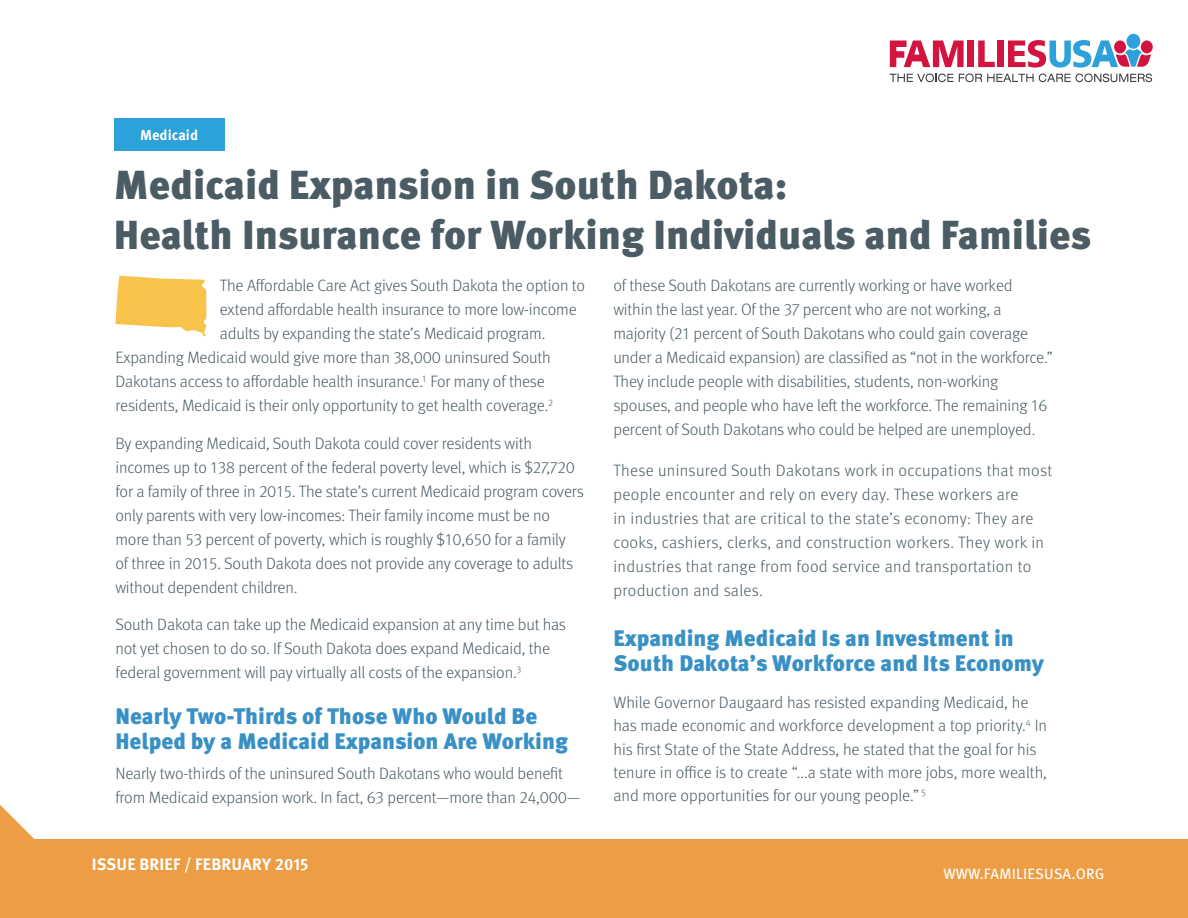
<style>
.page{position:relative;width:1188px;height:918px;background:#fff}
.page>*{position:absolute;margin:0;border:0;box-sizing:border-box;transform-origin:0 0}
.HEADLINE{font:900 40.5px/50.6px "Meta OT";color:#4b5c65}
.t1{font:900 22.5px/25.5px "Meta OT";color:#3990c5}
.BODY{font:300 16.5px/24px "Meta OT";letter-spacing:-.01em;color:#4b5c65}
.BODY-2{font:300 16.5px/24px "Meta OT";letter-spacing:.02em;color:#4b5c65}
.BODY-3{font:700 16.5px "Meta OT";letter-spacing:.01em;color:#fff}
.BODY-4{font:15px "Meta OT";letter-spacing:.01em;color:#fff}
.BODY-5{font:700 14.55px "Meta OT";color:#fff}
</style>
<div class="page">
<div style="left:968px;top:41px;width:6px;height:26px;background:#d31440"></div>
<svg style="left:978px;top:41px;width:17px;height:26px"></svg>
<div style="left:997px;top:41px;width:7px;height:26px;background:#d31440"></div>
<svg style="left:890px;top:74px;width:262px;height:8px"></svg>
<svg style="left:1141px;top:40px;width:12px;height:13px"></svg>
<div style="left:1127px;top:34px;width:13px;height:15px;background:#2ca1da;border-radius:50%"></div>
<svg style="left:1008px;top:40px;width:143px;height:28px"></svg>
<svg style="left:890px;top:41px;width:74px;height:26px"></svg>
<div style="left:0;top:839px;width:1188px;height:79px;background:#ed9d44"></div>
<svg style="left:0;top:805px;width:34px;height:34px"></svg>
<div style="left:114px;top:118px;width:110px;height:33px;background:#2ca1da"></div>
<svg style="left:115px;top:276px;width:91px;height:60px"></svg>
<p class="BODY-5" style="left:140px;top:126px;width:60px">Medicaid</p>
<p class="HEADLINE" style="left:114px;top:161px;width:979px">Medicaid Expansion in South Dakota:<br>Health Insurance for Working Individuals and Families</p>
<p class="BODY" style="left:220px;top:274px;width:367px">The Affordable Care Act gives South Dakota the option to</p>
<p class="BODY" style="left:220px;top:298px;width:358px">extend affordable health insurance to more low-income</p>
<p class="BODY" style="left:220px;top:322px;width:327px">adults by expanding the state’s Medicaid program.</p>
<p class="BODY" style="left:115px;top:346px;width:437px">Expanding Medicaid would give more than 38,000 uninsured South</p>
<p class="BODY" style="left:115px;top:370px;width:431px">Dakotans access to affordable health insurance.<sup>1</sup> For many of these</p>
<p class="BODY" style="left:115px;top:394px;width:439px">residents, Medicaid is their only opportunity to get health coverage.<sup>2</sup></p>
<p class="BODY" style="left:115px;top:431px;width:470px">By expanding Medicaid, South Dakota could cover residents with incomes up to 138 percent of the federal poverty level, which is $27,720 for a family of three in 2015. The state’s current Medicaid program covers only parents with very low-incomes: Their family income must be no more than 53 percent of poverty, which is roughly $10,650 for a family<br>of three in 2015. South Dakota does not provide any coverage to adults without dependent children.</p>
<p class="BODY" style="left:115px;top:613px;width:452px">South Dakota can take up the Medicaid expansion at any time but has not yet chosen to do so. If South Dakota does expand Medicaid, the federal government will pay virtually all costs of the expansion.<sup>3</sup></p>
<h1 class="t1" style="left:115px;top:704px;width:454px">Nearly Two-Thirds of Those Who Would Be<br>Helped by a Medicaid Expansion Are Working</h1>
<p class="BODY" style="left:115px;top:762px;width:466px">Nearly two-thirds of the uninsured South Dakotans who would benefit from Medicaid expansion work. In fact, 63 percent—more than 24,000—</p>
<p class="BODY-3" style="left:92px;top:853px;width:218px">ISSUE BRIEF / FEBRUARY 2015</p>
<p class="BODY" style="left:613px;top:274px;width:441px">of these South Dakotans are currently working or have worked within the last year. Of the 37 percent who are not working, a majority (21 percent of South Dakotans who could gain coverage under a Medicaid expansion) are classified as “not in the workforce.” They include people with disabilities, students, non-working spouses, and people who have left the workforce. The remaining 16 percent of South Dakotans who could be helped are unemployed.</p>
<p class="BODY-2" style="left:613px;top:459px;width:440px">These uninsured South Dakotans work in occupations that most people encounter and rely on every day. These workers are<br>in industries that are critical to the state’s economy: They are cooks, cashiers, clerks, and construction workers. They work in industries that range from food service and transportation to production and sales.</p>
<h1 class="t1" style="left:613px;top:626px;width:432px">Expanding Medicaid Is an Investment in<br>South Dakota’s Workforce and Its Economy</h1>
<p class="BODY" style="left:613px;top:691px;width:435px;line-height:23.2px">While Governor Daugaard has resisted expanding Medicaid, he has made economic and workforce development a top priority.<sup>4</sup> In his first State of the State Address, he stated that the goal for his tenure in office is to create “...a state with more jobs, more wealth, and more opportunities for our young people.” <sup>5</sup></p>
<p class="BODY-4" style="left:943px;top:864px;width:163px">WWW.FAMILIESUSA.ORG</p>
</div>
